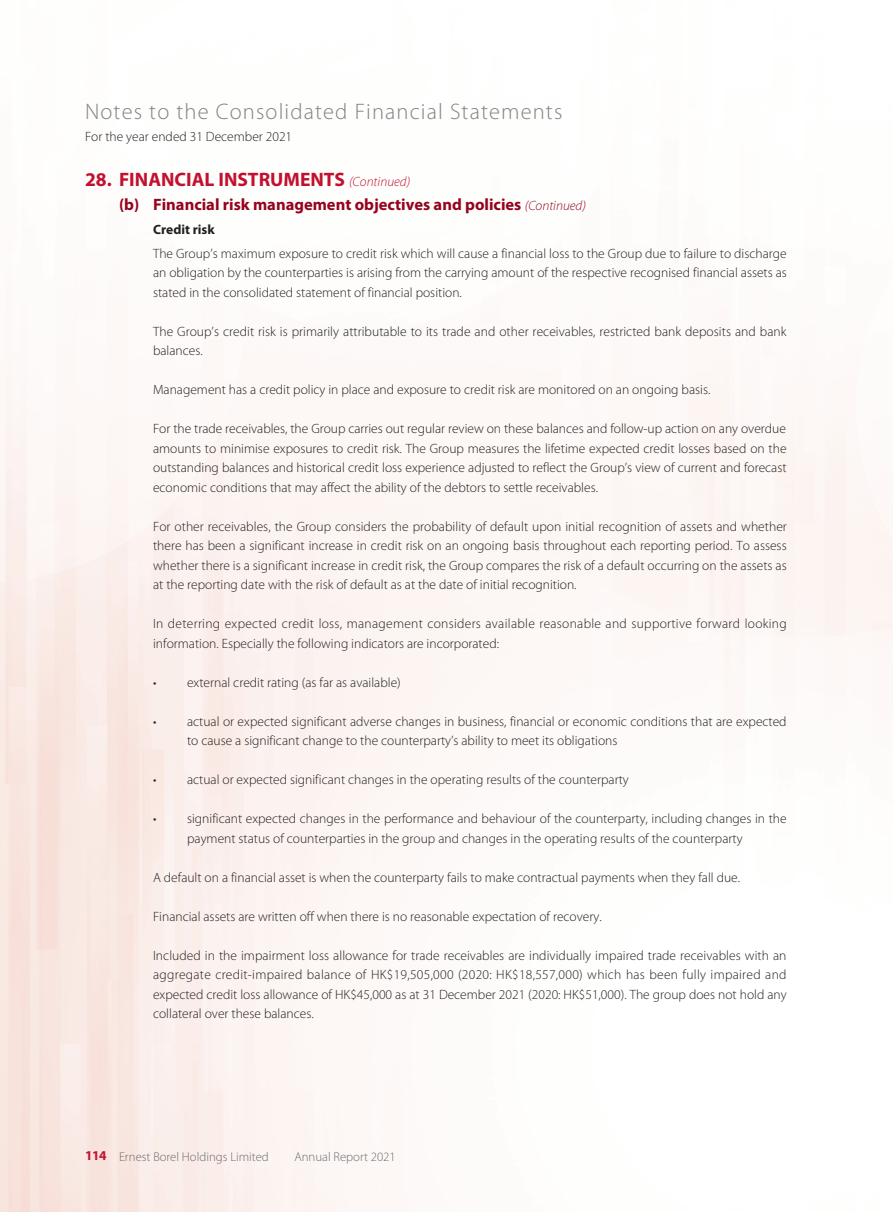
<style>
.page{position:relative;width:893px;height:1212px;background:#fff}
.page>*{position:absolute;margin:0;border:0;box-sizing:border-box;transform-origin:0 0}
.t1{font:300 22.5px "Myriad Pro";letter-spacing:.05em;color:#808285}
._01_H1{font:700 19.5px "Myriad Pro";color:#c3102f}
._02_H2{font:700 16.5px "Myriad Pro";color:#96031d}
._00_txt{font:300 13.5px/19.5px "Myriad Pro";color:#231f20;text-align:justify}
._00_txt-2{font:300 13.5px/19.5px "Myriad Pro";letter-spacing:.02em;color:#231f20}
._03_H3{font:700 13.5px "Myriad Pro";color:#231f20}
.t2{font:300 12.75px "Myriad Pro";color:#6c6d70}
.s1{font-weight:300;font-style:italic;font-size:13.5px}
.s2{font-weight:700;font-size:13.5px;color:#c3102f}
</style>
<div class="page">
<h1 class="t1" style="left:85px;top:98px;width:479px">Notes to the Consolidated Financial Statements</h1>
<p class="_00_txt" style="left:85px;top:126px;width:209px">For the year ended 31 December 2021</p>
<p class="_01_H1" style="left:85px;top:167px;width:327px">28. FINANCIAL INSTRUMENTS <span class="s1">(Continued)</span></p>
<p class="_02_H2" style="left:119px;top:194px;width:468px">(b) Financial risk management objectives and policies <span class="s1">(Continued)</span></p>
<p class="_03_H3" style="left:153px;top:221px;width:63px">Credit risk</p>
<p class="_00_txt" style="left:153px;top:243px;width:635px">The Group’s maximum exposure to credit risk which will cause a financial loss to the Group due to failure to discharge an obligation by the counterparties is arising from the carrying amount of the respective recognised financial assets as stated in the consolidated statement of financial position.</p>
<p class="_00_txt" style="left:153px;top:321px;width:635px">The Group’s credit risk is primarily attributable to its trade and other receivables, restricted bank deposits and bank balances.</p>
<p class="_00_txt" style="left:153px;top:380px;width:559px">Management has a credit policy in place and exposure to credit risk are monitored on an ongoing basis.</p>
<p class="_00_txt" style="left:153px;top:419px;width:635px">For the trade receivables, the Group carries out regular review on these balances and follow-up action on any overdue amounts to minimise exposures to credit risk. The Group measures the lifetime expected credit losses based on the outstanding balances and historical credit loss experience adjusted to reflect the Group’s view of current and forecast economic conditions that may affect the ability of the debtors to settle receivables.</p>
<p class="_00_txt" style="left:153px;top:516px;width:635px">For other receivables, the Group considers the probability of default upon initial recognition of assets and whether there has been a significant increase in credit risk on an ongoing basis throughout each reporting period. To assess whether there is a significant increase in credit risk, the Group compares the risk of a default occurring on the assets as at the reporting date with the risk of default as at the date of initial recognition.</p>
<p class="_00_txt-2" style="left:153px;top:614px;width:635px">In deterring expected credit loss, management considers available reasonable and supportive forward looking information. Especially the following indicators are incorporated:</p>
<p class="_00_txt" style="left:153px;top:672px;width:249px">• external credit rating (as far as available)</p>
<p class="_00_txt" style="left:187px;top:711px;width:601px;text-indent:-34px">• actual or expected significant adverse changes in business, financial or economic conditions that are expected to cause a significant change to the counterparty’s ability to meet its obligations</p>
<p class="_00_txt" style="left:153px;top:770px;width:477px">• actual or expected significant changes in the operating results of the counterparty</p>
<p class="_00_txt" style="left:187px;top:809px;width:601px;text-indent:-34px">• significant expected changes in the performance and behaviour of the counterparty, including changes in the payment status of counterparties in the group and changes in the operating results of the counterparty</p>
<p class="_00_txt" style="left:153px;top:867px;width:588px">A default on a financial asset is when the counterparty fails to make contractual payments when they fall due.</p>
<p class="_00_txt" style="left:153px;top:906px;width:450px">Financial assets are written off when there is no reasonable expectation of recovery.</p>
<p class="_00_txt" style="left:153px;top:945px;width:635px">Included in the impairment loss allowance for trade receivables are individually impaired trade receivables with an aggregate credit-impaired balance of HK$19,505,000 (2020: HK$18,557,000) which has been fully impaired and expected credit loss allowance of HK$45,000 as at 31 December 2021 (2020: HK$51,000). The group does not hold any collateral over these balances.</p>
<p class="t2" style="left:85px;top:1148px;width:185px"><span class="s2">114</span> Ernest Borel Holdings Limited</p>
<p class="t2" style="left:294px;top:1148px;width:103px">Annual Report 2021</p>
</div>
